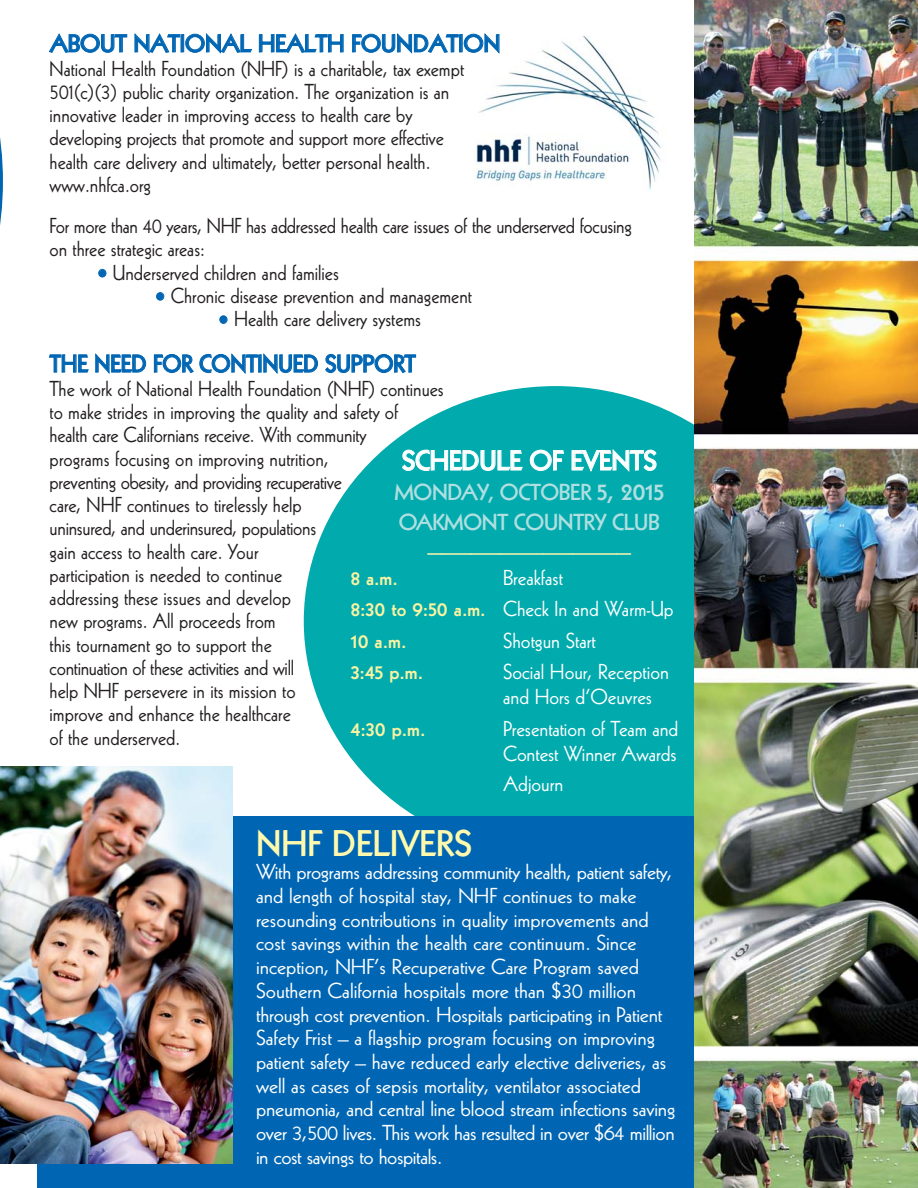
<style>
.page{position:relative;width:918px;height:1188px;background:#fff}
.page>*{position:absolute;margin:0;border:0;box-sizing:border-box;transform-origin:0 0}
.t1{font:800 36px "Kabel";color:#fff9ae}
.t2{font:800 30px "Kabel";color:#f9f5b0}
.t3{font:800 27px "Kabel";color:#fff}
.t4{font:800 24px "Kabel";color:#0066b3}
.t5{font:800 24px "Kabel";color:#0066b3;scale:.95 1}
.t6{font:800 22.5px/30px "Kabel";letter-spacing:-.015em;color:#afdfe0}
.t7{font:21px/23.2px "Kabel";color:#231f20;scale:.95 1}
.t8{font:21px/23.7px "Kabel";color:#fff;scale:1.05 1}
.t9{font:21px/31.5px "Kabel";color:#fff}
.t10{font:800 21px "Kabel";color:#f9f3a3}
.s1{font-weight:900;color:#0066b3}
.s2{font-size:25.5px}
.s3{font-weight:800;color:#f9f3a3}
</style>
<div class="page">
<div style="left:304px;top:386px;width:504px;height:470px;background:#00aaad;border-radius:50%"></div>
<div style="left:37px;top:817px;width:705px;height:371px;background:#0066b3"></div>
<svg style="left:0;top:137px;width:3px;height:88px"></svg>
<img style="left:695px;top:0;width:223px;height:1188px">
<img style="left:0;top:766px;width:233px;height:398px">
<img style="left:476px;top:36px;width:185px;height:154px">
<p class="t4" style="left:50px;top:35px;width:452px">ABOUT NATIONAL HEALTH FOUNDATION</p>
<p class="t7" style="left:50px;top:58px;width:438px">National Health Foundation (NHF) is a charitable, tax exempt 501(c)(3) public charity organization. The organization is an innovative leader in improving access to health care by developing projects that promote and support more effective health care delivery and ultimately, better personal health. www.nhfca.org</p>
<p class="t7" style="left:50px;top:215px;width:614px">For more than 40 years, NHF has addressed health care issues of the underserved focusing on three strategic areas:</p>
<p class="t7" style="left:97px;top:262px;width:256px"><span class="s1">•</span> Underserved children and families</p>
<p class="t7" style="left:155px;top:285px;width:335px"><span class="s1">•</span> Chronic disease prevention and management</p>
<p class="t7" style="left:218px;top:308px;width:215px"><span class="s1">•</span> Health care delivery systems</p>
<p class="t5" style="left:50px;top:355px;width:386px">THE NEED FOR CONTINUED SUPPORT</p>
<p class="t7" style="left:50px;top:378px;width:416px">The work of National Health Foundation (NHF) continues to make strides in improving the quality and safety of<br>health care Californians receive. With community<br>programs focusing on improving nutrition,<br>preventing obesity, and providing recuperative<br>care, NHF continues to tirelessly help<br>uninsured, and underinsured, populations<br>gain access to health care. Your<br>participation is needed to continue<br>addressing these issues and develop<br>new programs. All proceeds from<br>this tournament go to support the<br>continuation of these activities and will<br>help NHF persevere in its mission to<br>improve and enhance the healthcare<br>of the underserved.</p>
<p class="t3" style="left:402px;top:450px;width:257px">SCHEDULE OF EVENTS</p>
<p class="t6" style="left:394px;top:479px;width:271px">MONDAY, OCTOBER <span class="s2">5, 2015<br></span>OAKMONT COUNTRY CLUB</p>
<h2 class="t2" style="left:427px;top:530px;width:205px">______________</h2>
<p class="t10" style="left:351px;top:569px;width:49px">8 a.m.</p>
<p class="t9" style="left:351px;top:563px;width:325px;text-indent:152px">Breakfast<br><span class="s3">8:30 to 9:50 a.m.</span> Check In and Warm-Up<br><span class="s3">10 a.m.</span></p>
<p class="t9" style="left:503px;top:626px;width:94px">Shotgun Start</p>
<p class="t10" style="left:351px;top:664px;width:74px">3:45 p.m.</p>
<p class="t9" style="left:503px;top:660px;width:167px;line-height:25.2px">Social Hour, Reception and Hors d’Oeuvres</p>
<p class="t10" style="left:351px;top:721px;width:76px">4:30 p.m.</p>
<p class="t9" style="left:503px;top:717px;width:177px;line-height:25.2px">Presentation of Team and<br>Contest Winner Awards</p>
<p class="t9" style="left:503px;top:769px;width:62px">Adjourn</p>
<h1 class="t1" style="left:256px;top:830px;width:218px">NHF DELIVERS</h1>
<p class="t8" style="left:256px;top:861px;width:401px">With programs addressing community health, patient safety, and length of hospital stay, NHF continues to make resounding contributions in quality improvements and cost savings within the health care continuum. Since inception, NHF’s Recuperative Care Program saved Southern California hospitals more than $30 million through cost prevention. Hospitals participating in Patient Safety Frist – a flagship program focusing on improving patient safety – have reduced early elective deliveries, as well as cases of sepsis mortality, ventilator associated pneumonia, and central line blood stream infections saving over 3,500 lives. This work has resulted in over $64 million in cost savings to hospitals.</p>
</div>
